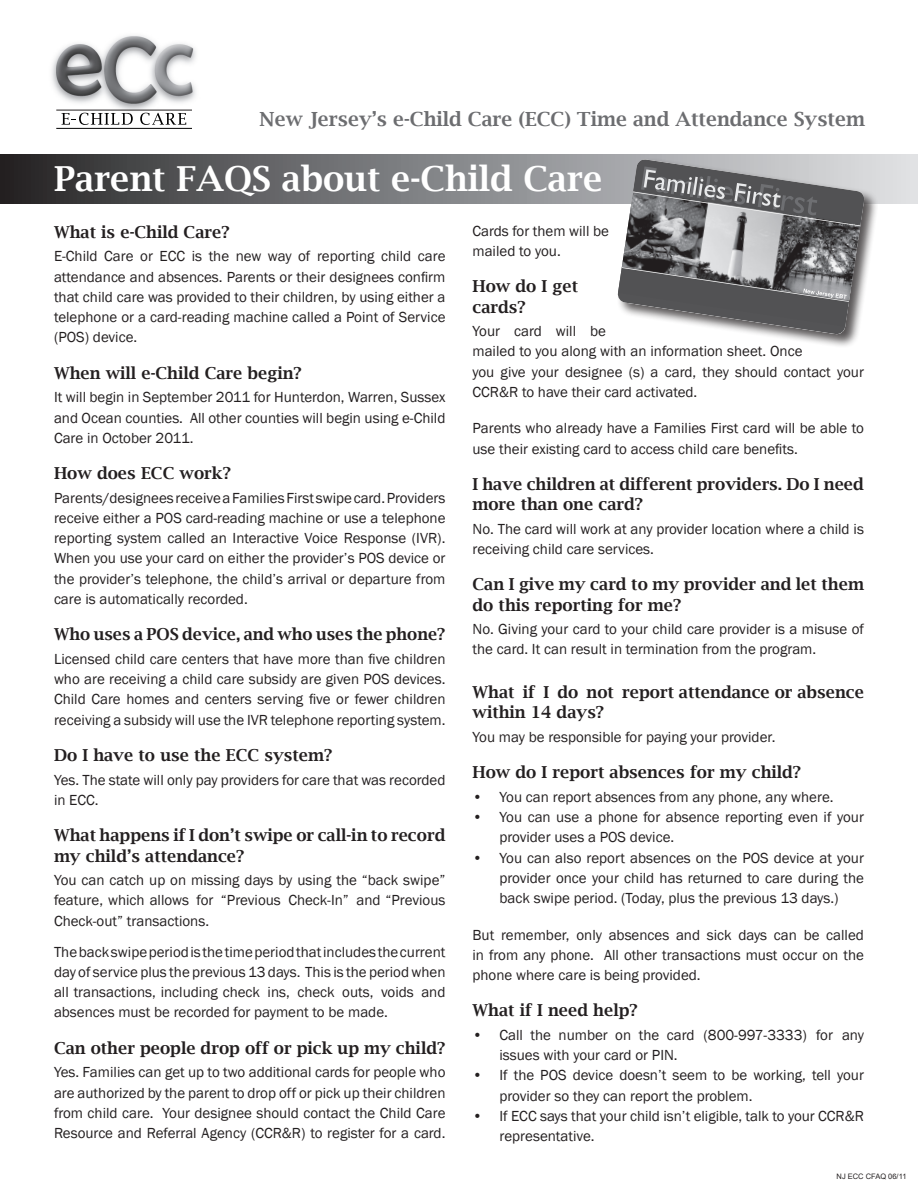
<style>
.page{position:relative;width:918px;height:1188px;background:#fff}
.page>*{position:absolute;margin:0;border:0;box-sizing:border-box;transform-origin:0 0}
.t1{font:600 34.5px "Lucida Bright";color:#fff}
.t2{font:600 19.5px "Lucida Bright";color:#6c6d70}
.subhead{font:600 16.5px/20.2px "Lucida Bright";color:#231f20}
.t3{font:15px/20.2px "Franklin Gothic";color:#231f20}
.t4{font:7.5px "Arial";color:#231f20}
</style>
<div class="page">
<div style="left:0;top:154px;width:9px;height:50px;background:#231f20"></div>
<div style="left:1px;top:154px;width:917px;height:50px;background:linear-gradient(to right,#2b2a2c,#e3e5e8)"></div>
<div style="left:616px;top:158px;width:262px;height:190px;background:#231f20;opacity:.75"></div>
<svg style="left:617px;top:160px;width:248px;height:175px"></svg>
<img style="left:52px;top:35px;width:144px;height:93px">
<svg style="left:61px;top:113px;width:72px;height:12px"></svg>
<svg style="left:140px;top:113px;width:46px;height:12px"></svg>
<hr style="left:56px;top:110px;width:136px;height:1px;background:#231f20">
<hr style="left:56px;top:128px;width:136px;height:1px;background:#000">
<p class="t2" style="left:260px;top:108px;width:607px">New Jersey’s e-Child Care (ECC) Time and Attendance System</p>
<p class="t1" style="left:54px;top:159px;width:550px">Parent FAQS about e-Child Care</p>
<p class="subhead" style="left:54px;top:222px;width:177px">What is e-Child Care?</p>
<p class="t3" style="left:54px;top:247px;width:393px;text-align:justify">E-Child Care or ECC is the new way of reporting child care attendance and absences. Parents or their designees confirm that child care was provided to their children, by using either a telephone or a card-reading machine called a Point of Service (POS) device.</p>
<p class="subhead" style="left:54px;top:363px;width:249px">When will e-Child Care begin?</p>
<p class="t3" style="left:54px;top:387px;width:393px;text-align:justify">It will begin in September 2011 for Hunterdon, Warren, Sussex and Ocean counties. All other counties will begin using e-Child Care in October 2011.</p>
<p class="subhead" style="left:54px;top:463px;width:179px">How does ECC work?</p>
<p class="t3" style="left:54px;top:488px;width:393px;text-align:justify">Parents/designees receive a Families First swipe card. Providers receive either a POS card-reading machine or use a telephone reporting system called an Interactive Voice Response (IVR).<br>When you use your card on either the provider’s POS device or the provider’s telephone, the child’s arrival or departure from care is automatically recorded.</p>
<p class="subhead" style="left:54px;top:624px;width:393px">Who uses a POS device, and who uses the phone?</p>
<p class="t3" style="left:54px;top:649px;width:393px;text-align:justify">Licensed child care centers that have more than five children who are receiving a child care subsidy are given POS devices.<br>Child Care homes and centers serving five or fewer children receiving a subsidy will use the IVR telephone reporting system.</p>
<p class="subhead" style="left:54px;top:745px;width:280px">Do I have to use the ECC system?</p>
<p class="t3" style="left:54px;top:770px;width:393px">Yes. The state will only pay providers for care that was recorded in ECC.</p>
<p class="subhead" style="left:54px;top:825px;width:393px">What happens if I don’t swipe or call-in to record my child’s attendance?</p>
<p class="t3" style="left:54px;top:870px;width:393px;text-align:justify">You can catch up on missing days by using the “back swipe” feature, which allows for “Previous Check-In” and “Previous Check-out” transactions.</p>
<p class="t3" style="left:54px;top:942px;width:393px;text-align:justify">The back swipe period is the time period that includes the current day of service plus the previous 13 days. This is the period when all transactions, including check ins, check outs, voids and absences must be recorded for payment to be made.</p>
<p class="subhead" style="left:54px;top:1038px;width:393px">Can other people drop off or pick up my child?</p>
<p class="t3" style="left:54px;top:1062px;width:393px;text-align:justify">Yes. Families can get up to two additional cards for people who are authorized by the parent to drop off or pick up their children from child care. Your designee should contact the Child Care Resource and Referral Agency (CCR&amp;R) to register for a card.</p>
<p class="t3" style="left:472px;top:221px;width:138px">Cards for them will be mailed to you.</p>
<p class="subhead" style="left:472px;top:276px;width:107px">How do I get cards?</p>
<p class="t3" style="left:472px;top:321px;width:393px">Your card will be<br>mailed to you along with an information sheet. Once<br>you give your designee (s) a card, they should contact your CCR&amp;R to have their card activated.</p>
<p class="t3" style="left:472px;top:418px;width:393px">Parents who already have a Families First card will be able to use their existing card to access child care benefits.</p>
<p class="subhead" style="left:472px;top:474px;width:393px">I have children at different providers. Do I need more than one card?</p>
<p class="t3" style="left:472px;top:519px;width:393px">No. The card will work at any provider location where a child is receiving child care services.</p>
<p class="subhead" style="left:472px;top:574px;width:393px">Can I give my card to my provider and let them do this reporting for me?</p>
<p class="t3" style="left:472px;top:619px;width:393px">No. Giving your card to your child care provider is a misuse of the card. It can result in termination from the program.</p>
<p class="subhead" style="left:472px;top:682px;width:393px">What if I do not report attendance or absence within 14 days?</p>
<p class="t3" style="left:472px;top:727px;width:304px">You may be responsible for paying your provider.</p>
<p class="subhead" style="left:472px;top:762px;width:330px">How do I report absences for my child?</p>
<p class="t3" style="left:472px;top:787px;width:363px">• You can report absences from any phone, any where.</p>
<p class="t3" style="left:500px;top:807px;width:366px;text-indent:-27px">• You can use a phone for absence reporting even if your provider uses a POS device.</p>
<p class="t3" style="left:500px;top:848px;width:366px;text-align:justify;text-indent:-27px">• You can also report absences on the POS device at your provider once your child has returned to care during the back swipe period. (Today, plus the previous 13 days.)</p>
<p class="t3" style="left:472px;top:925px;width:393px;text-align:justify">But remember, only absences and sick days can be called in from any phone. All other transactions must occur on the phone where care is being provided.</p>
<p class="subhead" style="left:472px;top:1000px;width:167px">What if I need help?</p>
<p class="t3" style="left:500px;top:1025px;width:366px;text-indent:-27px">• Call the number on the card (800-997-3333) for any issues with your card or PIN.</p>
<p class="t3" style="left:500px;top:1066px;width:366px;text-indent:-27px">• If the POS device doesn’t seem to be working, tell your provider so they can report the problem.</p>
<p class="t3" style="left:500px;top:1106px;width:366px;text-indent:-27px">• If ECC says that your child isn’t eligible, talk to your CCR&amp;R representative.</p>
<p class="t4" style="left:837px;top:1172px;width:71px">NJ ECC CFAQ 06/11</p>
</div>
